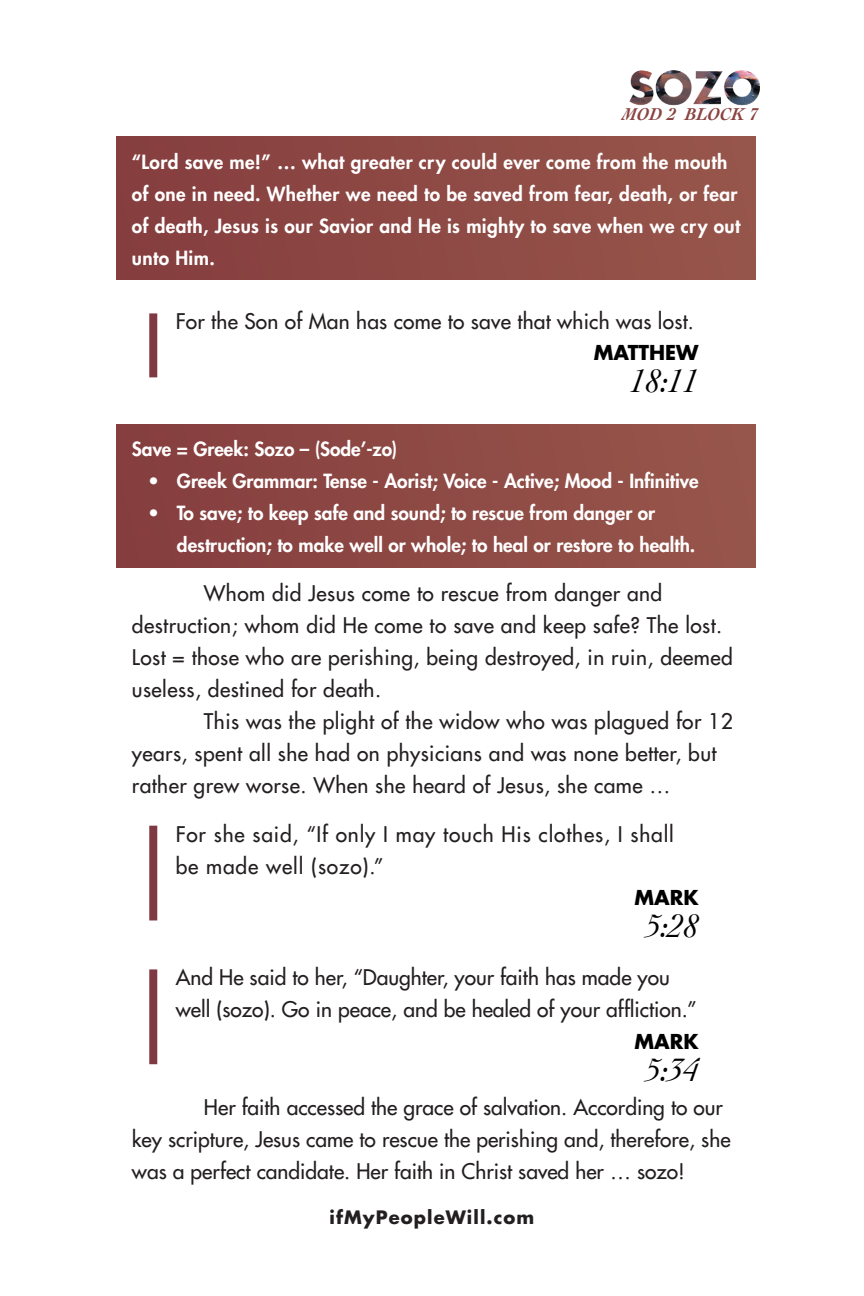
<style>
.page{position:relative;width:864px;height:1296px;background:#fff}
.page>*{position:absolute;margin:0;border:0;box-sizing:border-box;transform-origin:0 0}
.t1{font:italic 34px "Cochin";color:#000}
.t2{font:500 21px/32px "Futura Std";letter-spacing:.02em;color:#231f20}
.t3{font:500 21px/32px "Futura Std";color:#231f20}
.t4{font:500 21px/32px "Futura Std";letter-spacing:.04em;color:#231f20}
.t5{font:700 20px "Futura Std";color:#000}
.t6{font:800 19px/32px "Futura Std";color:#fff}
.t7{font:800 19px/32px "Futura Std";letter-spacing:.02em;color:#fff}
.t8{font:700 18px "Futura Std";letter-spacing:.06em;color:#231f20}
.t9{font:italic 700 18px "Cochin";color:#8a4340}
</style>
<div class="page">
<img style="left:629px;top:70px;width:131px;height:36px">
<div style="left:149px;top:313px;width:8px;height:64px;background:#803842"></div>
<div style="left:149px;top:826px;width:8px;height:94px;background:#803842"></div>
<div style="left:149px;top:969px;width:8px;height:95px;background:#803842"></div>
<div style="left:116px;top:136px;width:640px;height:144px;background:#8e4944"></div>
<div style="left:116px;top:424px;width:640px;height:144px;background:#8e4944"></div>
<p class="t9" style="left:623px;top:102px;width:136px">MOD 2 BLOCK 7</p>
<p class="t7" style="left:132px;top:146px;width:610px">“Lord save me!” … what greater cry could ever come from the mouth of one in need. Whether we need to be saved from fear, death, or fear of death, Jesus is our Savior and He is mighty to save when we cry out unto Him.</p>
<p class="t2" style="left:176px;top:306px;width:520px">For the Son of Man has come to save that which was lost.</p>
<p class="t5" style="left:594px;top:339px;width:106px">MATTHEW</p>
<p class="t1" style="left:631px;top:358px;width:69px">18:11</p>
<p class="t6" style="left:132px;top:433px;width:267px">Save = Greek: Sozo – (Sode’-zo)</p>
<p class="t6" style="left:148px;top:465px;width:552px">• Greek Grammar: Tense - Aorist; Voice - Active; Mood - Infinitive</p>
<p class="t6" style="left:177px;top:497px;width:520px;text-indent:-29px">• To save; to keep safe and sound; to rescue from danger or destruction; to make well or whole; to heal or restore to health.</p>
<p class="t2" style="left:132px;top:578px;width:602px;text-indent:72px">Whom did Jesus come to rescue from danger and destruction; whom did He come to save and keep safe? The lost.<br>Lost = those who are perishing, being destroyed, in ruin, deemed useless, destined for death.</p>
<p class="t2" style="left:132px;top:706px;width:603px;text-indent:72px">This was the plight of the widow who was plagued for 12 years, spent all she had on physicians and was none better, but rather grew worse. When she heard of Jesus, she came …</p>
<p class="t4" style="left:176px;top:818px;width:500px">For she said, “If only I may touch His clothes, I shall be made well (sozo).”</p>
<p class="t5" style="left:634px;top:884px;width:66px">MARK</p>
<p class="t1" style="left:646px;top:903px;width:54px">5:28</p>
<p class="t3" style="left:176px;top:962px;width:523px">And He said to her, “Daughter, your faith has made you well (sozo). Go in peace, and be healed of your affliction.”</p>
<p class="t5" style="left:634px;top:1028px;width:66px">MARK</p>
<p class="t1" style="left:646px;top:1047px;width:54px">5:34</p>
<p class="t3" style="left:132px;top:1091px;width:600px;text-indent:72px">Her faith accessed the grace of salvation. According to our key scripture, Jesus came to rescue the perishing and, therefore, she was a perfect candidate. Her faith in Christ saved her … sozo!</p>
<p class="t8" style="left:330px;top:1205px;width:206px">ifMyPeopleWill.com</p>
</div>
